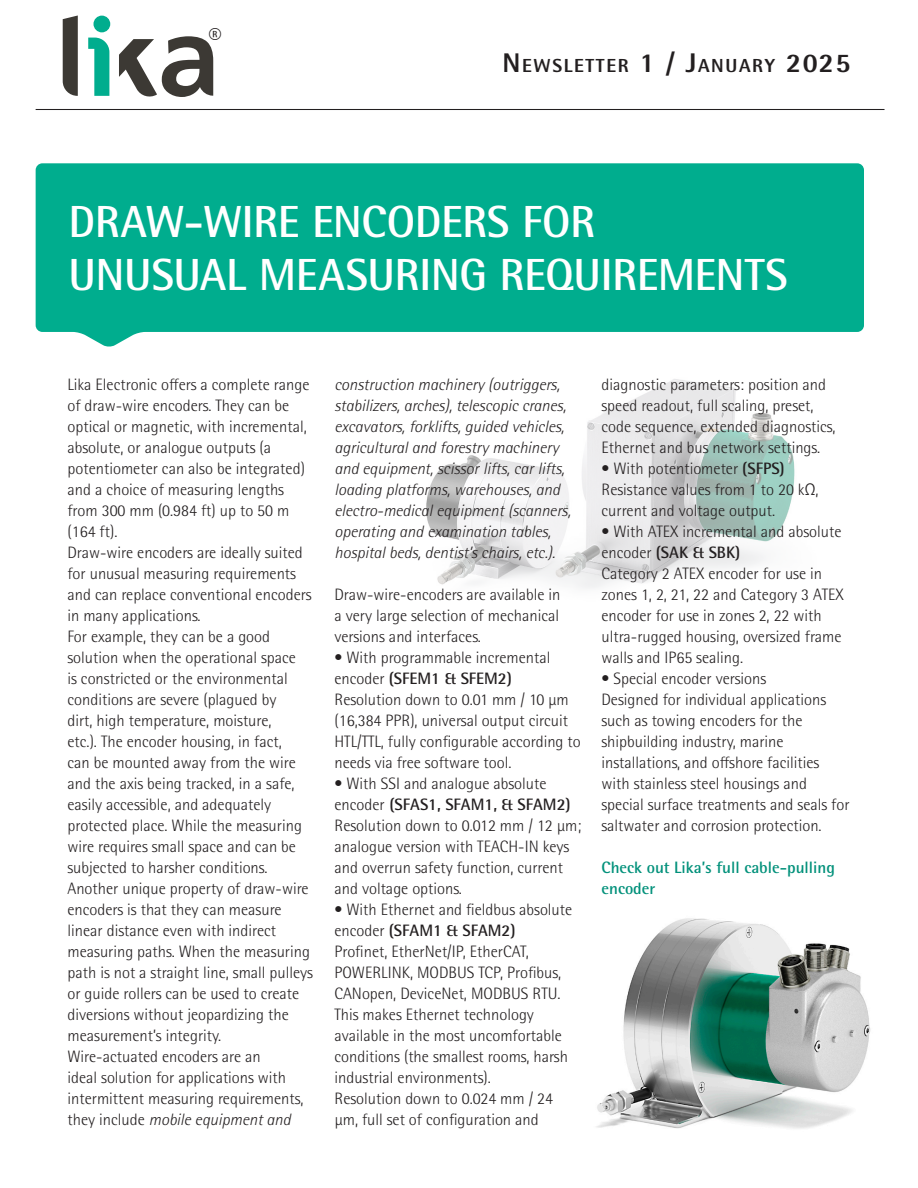
<style>
.page{position:relative;width:918px;height:1188px;background:#fff}
.page>*{position:absolute;margin:0;border:0;box-sizing:border-box;transform-origin:0 0}
.Headline{font:700 45px/52.5px "Rotis Semi Sans Pro";letter-spacing:-.01em;color:#fff}
.t1{font:800 18.9px "Rotis Semi Sans Pro";letter-spacing:.085em;color:#231f20}
.t2{font:300 16.5px/21px "Rotis Semi Sans Pro";color:#231f20}
.t3{font:italic 300 16.5px/21px "Rotis Semi Sans Pro";color:#231f20}
.t4{font:700 16.5px/21px "Rotis Semi Sans Pro";color:#03917b}
.t5{font:15px "Rotis Circle";color:#231f20}
.s1{font-size:27px}
.s2{font-style:italic}
.s3{font-weight:700}
</style>
<div class="page">
<img style="left:426px;top:379px;width:369px;height:210px">
<svg style="left:36px;top:163px;width:828px;height:184px;background:#14b397"></svg>
<hr style="left:36px;top:109px;width:849px;height:1px;background:#231f20">
<svg style="left:63px;top:15px;width:15px;height:81px"></svg>
<div style="left:93px;top:16px;width:17px;height:16px;background:#00ad8e;border-radius:50%"></div>
<svg style="left:119px;top:36px;width:94px;height:61px"></svg>
<svg style="left:88px;top:38px;width:21px;height:58px"></svg>
<img style="left:596px;top:918px;width:275px;height:211px">
<p class="t5" style="left:209px;top:26px;width:14px">R</p>
<p class="t1" style="left:503px;top:54px;width:349px"><span class="s1">N</span>EWSLETTER <span class="s1">1 / J</span>ANUARY <span class="s1">2025</span></p>
<p class="Headline" style="left:69px;top:196px;width:721px">DRAW-WIRE ENCODERS FOR<br>UNUSUAL MEASURING REQUIREMENTS</p>
<p class="t2" style="left:68px;top:374px;width:243px">Lika Electronic offers a complete range of draw-wire encoders. They can be optical or magnetic, with incremental, absolute, or analogue outputs (a potentiometer can also be integrated) and a choice of measuring lengths from 300 mm (0.984 ft) up to 50 m (164 ft).</p>
<p class="t2" style="left:68px;top:542px;width:245px">Draw-wire encoders are ideally suited for unusual measuring requirements and can replace conventional encoders in many applications.<br>For example, they can be a good solution when the operational space<br>is constricted or the environmental conditions are severe (plagued by<br>dirt, high temperature, moisture,<br>etc.). The encoder housing, in fact,<br>can be mounted away from the wire and the axis being tracked, in a safe, easily accessible, and adequately protected place. While the measuring wire requires small space and can be subjected to harsher conditions.</p>
<p class="t2" style="left:68px;top:878px;width:247px">Another unique property of draw-wire encoders is that they can measure linear distance even with indirect measuring paths. When the measuring path is not a straight line, small pulleys or guide rollers can be used to create diversions without jeopardizing the measurement’s integrity.</p>
<p class="t2" style="left:68px;top:1046px;width:237px">Wire-actuated encoders are an<br>ideal solution for applications with intermittent measuring requirements, they include <span class="s2">mobile equipment and</span></p>
<p class="t3" style="left:334px;top:373px;width:238px">construction machinery (outriggers, stabilizers, arches), telescopic cranes, excavators, forklifts, guided vehicles, agricultural and forestry machinery and equipment, scissor lifts, car lifts, loading platforms, warehouses, and electro-medical equipment (scanners, operating and examination tables, hospital beds, dentist’s chairs, etc.).</p>
<p class="t2" style="left:334px;top:584px;width:228px;text-align:justify">Draw-wire-encoders are available in a very large selection of mechanical versions and interfaces.</p>
<p class="t2" style="left:334px;top:647px;width:218px">• With programmable incremental encoder <span class="s3">(SFEM1 &amp; SFEM2)</span></p>
<p class="t2" style="left:334px;top:689px;width:248px">Resolution down to 0.01 mm / 10 µm (16,384 PPR), universal output circuit HTL/TTL, fully configurable according to needs via free software tool.</p>
<p class="t2" style="left:334px;top:773px;width:238px">• With SSI and analogue absolute encoder <span class="s3">(SFAS1, SFAM1, &amp; SFAM2)</span></p>
<p class="t2" style="left:334px;top:815px;width:248px">Resolution down to 0.012 mm / 12 µm; analogue version with TEACH-IN keys and overrun safety function, current and voltage options.</p>
<p class="t2" style="left:334px;top:899px;width:239px">• With Ethernet and fieldbus absolute encoder <span class="s3">(SFAM1 &amp; SFAM2)</span></p>
<p class="t2" style="left:334px;top:941px;width:235px">Profinet, EtherNet/IP, EtherCAT, POWERLINK, MODBUS TCP, Profibus, CANopen, DeviceNet, MODBUS RTU.<br>This makes Ethernet technology available in the most uncomfortable conditions (the smallest rooms, harsh industrial environments).<br>Resolution down to 0.024 mm / 24 µm, full set of configuration and</p>
<p class="t2" style="left:602px;top:374px;width:235px">diagnostic parameters: position and speed readout, full scaling, preset, code sequence, extended diagnostics, Ethernet and bus network settings.</p>
<p class="t2" style="left:602px;top:458px;width:185px">• With potentiometer <span class="s3">(SFPS)</span></p>
<p class="t2" style="left:602px;top:479px;width:219px">Resistance values from 1 to 20 kΩ, current and voltage output.</p>
<p class="t2" style="left:602px;top:521px;width:242px">• With ATEX incremental and absolute encoder <span class="s3">(SAK &amp; SBK)</span></p>
<p class="t2" style="left:602px;top:563px;width:244px">Category 2 ATEX encoder for use in zones 1, 2, 21, 22 and Category 3 ATEX encoder for use in zones 2, 22 with ultra-rugged housing, oversized frame walls and IP65 sealing.</p>
<p class="t2" style="left:602px;top:668px;width:166px">• Special encoder versions</p>
<p class="t2" style="left:602px;top:689px;width:250px">Designed for individual applications such as towing encoders for the shipbuilding industry, marine installations, and offshore facilities with stainless steel housings and special surface treatments and seals for saltwater and corrosion protection.</p>
<p class="t4" style="left:602px;top:857px;width:235px">Check out Lika’s full cable-pulling encoder</p>
</div>
